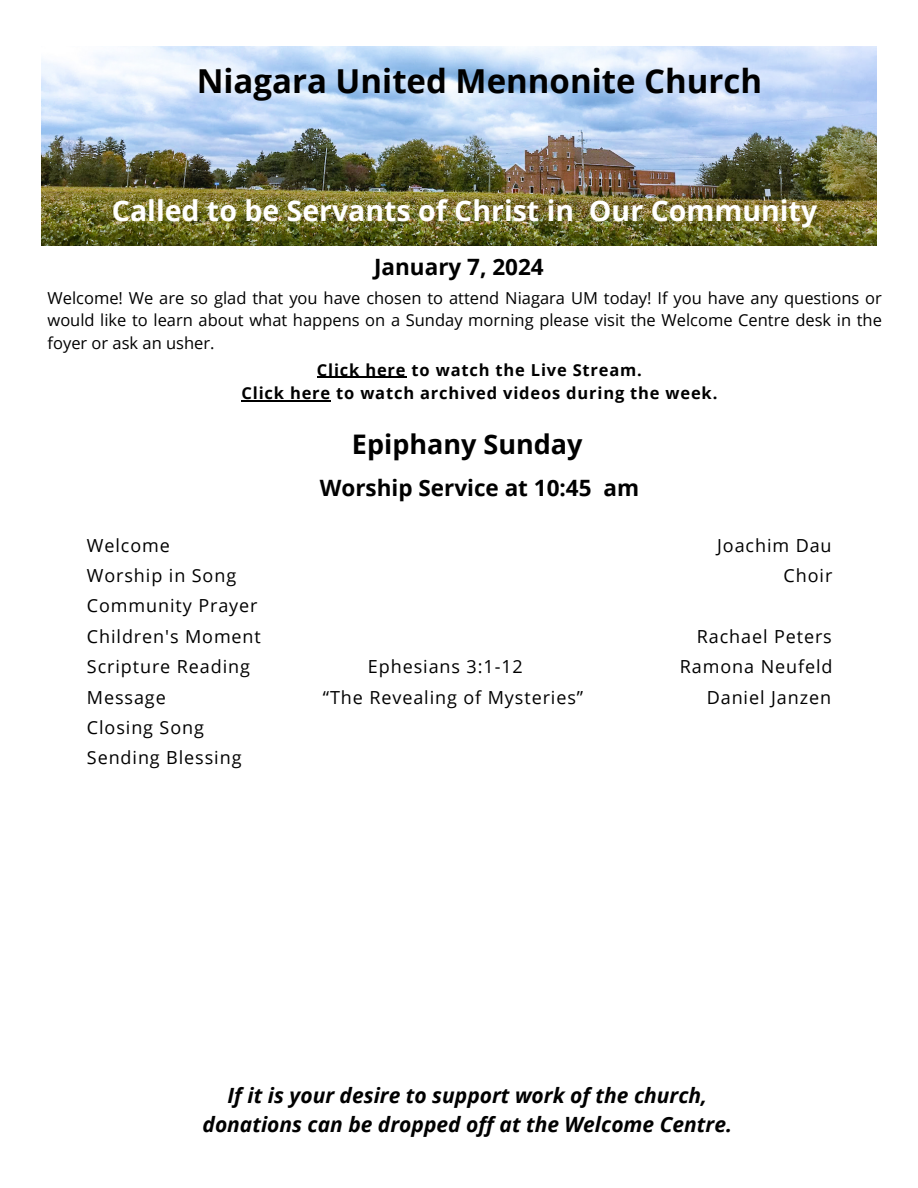
<style>
.page{position:relative;width:918px;height:1188px;background:#fff}
.page>*{position:absolute;margin:0;border:0;box-sizing:border-box;transform-origin:0 0}
.t1{font:700 33px "Open Sans";color:#000}
.t2{font:700 28.5px "Open Sans";color:#fff}
.t3{font:700 27px "Open Sans";color:#000}
.t4{font:700 22.5px "Open Sans";color:#000}
.t5{font:italic 700 21px "Open Sans";color:#000}
.t6{font:18px "Open Sans";letter-spacing:.05em;color:#000}
.t7{font:16.5px/22.5px "Open Sans";color:#000;text-align:justify}
.t8{font:700 16.5px "Open Sans";letter-spacing:.05em;color:#000}
</style>
<div class="page">
<img style="left:42px;top:46px;width:834px;height:199px">
<hr style="left:317px;top:377px;width:90px;height:1px;background:#000">
<hr style="left:242px;top:400px;width:89px;height:2px;background:#000">
<p class="t1" style="left:197px;top:58px;width:567px">Niagara United Mennonite Church</p>
<p class="t2" style="left:112px;top:191px;width:707px">Called to be Servants of Christ in Our Community</p>
<p class="t4" style="left:374px;top:251px;width:171px">January 7, 2024</p>
<p class="t7" style="left:48px;top:286px;width:836px">Welcome! We are so glad that you have chosen to attend Niagara UM today! If you have any questions or would like to learn about what happens on a Sunday morning please visit the Welcome Centre desk in the foyer or ask an usher.</p>
<p class="t8" style="left:317px;top:358px;width:327px">Click here to watch the Live Stream.</p>
<p class="t8" style="left:242px;top:382px;width:477px">Click here to watch archived videos during the week.</p>
<p class="t3" style="left:352px;top:425px;width:232px">Epiphany Sunday</p>
<p class="t4" style="left:320px;top:471px;width:321px">Worship Service at 10:45 am</p>
<p class="t6" style="left:87px;top:532px;width:84px">Welcome</p>
<p class="t6" style="left:717px;top:532px;width:116px">Joachim Dau</p>
<p class="t6" style="left:87px;top:563px;width:151px">Worship in Song</p>
<p class="t6" style="left:784px;top:563px;width:50px">Choir</p>
<p class="t6" style="left:87px;top:593px;width:172px">Community Prayer</p>
<p class="t6" style="left:87px;top:624px;width:176px">Children's Moment</p>
<p class="t6" style="left:697px;top:624px;width:137px">Rachael Peters</p>
<p class="t6" style="left:87px;top:654px;width:165px">Scripture Reading</p>
<p class="t6" style="left:368px;top:654px;width:156px">Ephesians 3:1-12</p>
<p class="t6" style="left:680px;top:654px;width:154px">Ramona Neufeld</p>
<p class="t6" style="left:87px;top:684px;width:80px">Message</p>
<p class="t6" style="left:323px;top:684px;width:262px">“The Revealing of Mysteries”</p>
<p class="t6" style="left:707px;top:684px;width:126px">Daniel Janzen</p>
<p class="t6" style="left:87px;top:715px;width:119px">Closing Song</p>
<p class="t6" style="left:87px;top:745px;width:156px">Sending Blessing</p>
<p class="t5" style="left:228px;top:1081px;width:481px">If it is your desire to support work of the church,</p>
<p class="t5" style="left:203px;top:1110px;width:531px">donations can be dropped off at the Welcome Centre.</p>
</div>
